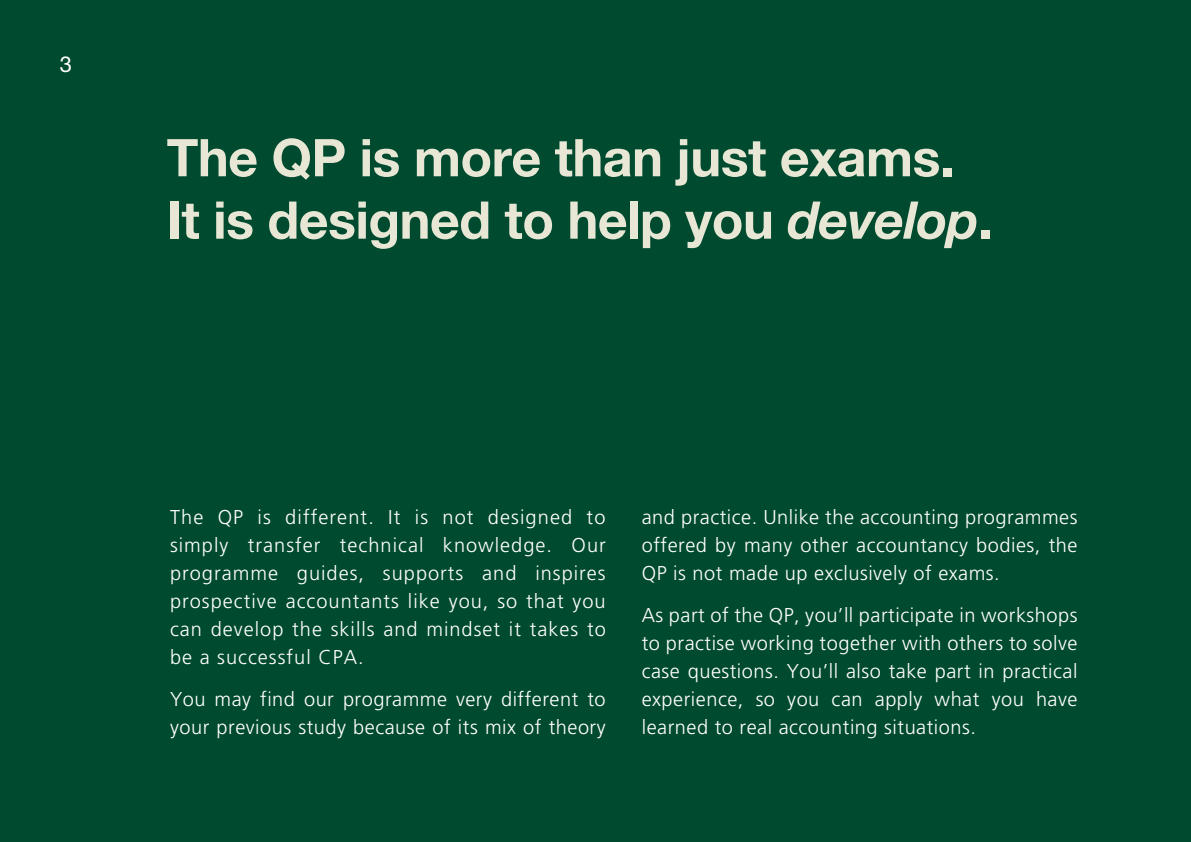
<style>
.page{position:relative;width:1191px;height:842px;background:#004b2f}
.page>*{position:absolute;margin:0;border:0;box-sizing:border-box;transform-origin:0 0}
.t1{font:700 52px/62.4px "Helvetica Neue";letter-spacing:-.01em;color:#e8e6d4}
.t2{font:22px "Helvetica Neue";color:#fff}
.t3{font:300 20px/28px "Frutiger";letter-spacing:.025em;color:#fff;text-align:justify}
.s1{font-style:italic}
</style>
<div class="page">
<p class="t2" style="left:60px;top:51px;width:14px">3</p>
<h1 class="t1" style="left:167px;top:125px;width:827px">The QP is more than just exams.<br>It is designed to help you <span class="s1">develop</span>.</h1>
<p class="t3" style="left:170px;top:503px;width:437px">The QP is different. It is not designed to simply transfer technical knowledge. Our programme guides, supports and inspires prospective accountants like you, so that you can develop the skills and mindset it takes to be a successful CPA.</p>
<p class="t3" style="left:170px;top:685px;width:437px">You may find our programme very different to your previous study because of its mix of theory</p>
<p class="t3" style="left:642px;top:503px;width:437px">and practice. Unlike the accounting programmes offered by many other accountancy bodies, the QP is not made up exclusively of exams.</p>
<p class="t3" style="left:642px;top:601px;width:437px">As part of the QP, you’ll participate in workshops to practise working together with others to solve case questions. You’ll also take part in practical experience, so you can apply what you have learned to real accounting situations.</p>
</div>
